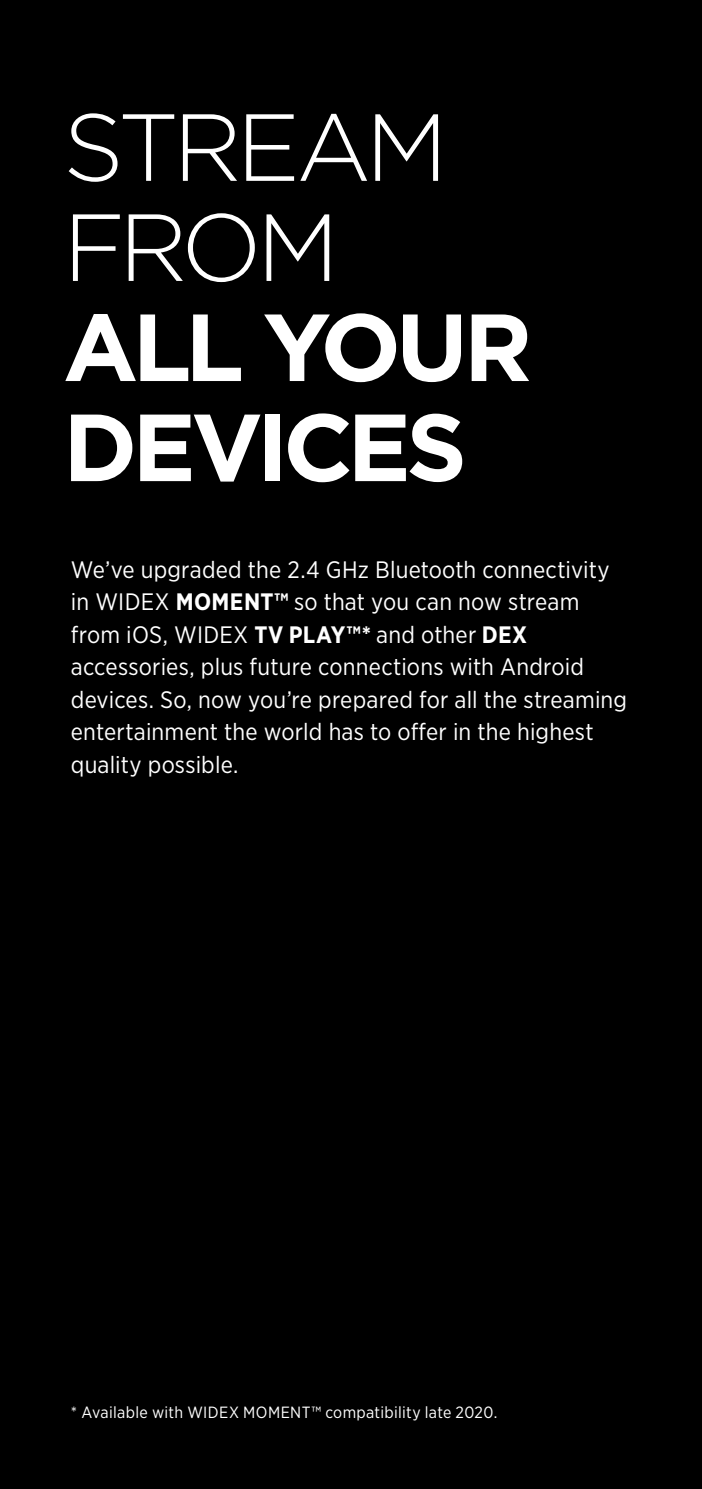
<style>
.page{position:relative;width:702px;height:1489px;background:#fff}
.page>*{position:absolute;margin:0;border:0;box-sizing:border-box;transform-origin:0 0}
.t1{font:700 95px/100px "Gotham";letter-spacing:-.06em;color:#fff}
.t2{font:300 95px/100px "Gotham";letter-spacing:-.065em;color:#fff}
.t3{font:23.75px/32.5px "Gotham Narrow";letter-spacing:.005em;color:#fff}
.t4{font:16.25px "Gotham Narrow";letter-spacing:.02em;color:#fff}
.s1{font-weight:700}
</style>
<div class="page">
<div style="left:0;top:0;width:702px;height:1488px;background:#000"></div>
<h1 class="t2" style="left:63px;top:95px;width:386px">STREAM<br>FROM</h1>
<h1 class="t1" style="left:63px;top:297px;width:471px">ALL YOUR<br>DEVICES</h1>
<p class="t3" style="left:71px;top:552px;width:557px">We’ve upgraded the 2.4 GHz Bluetooth connectivity in WIDEX <span class="s1">MOMENT™</span> so that you can now stream from iOS, WIDEX <span class="s1">TV PLAY™*</span> and other <span class="s1">DEX </span>accessories, plus future connections with Android devices. So, now you’re prepared for all the streaming entertainment the world has to offer in the highest quality possible.</p>
<p class="t4" style="left:71px;top:1402px;width:428px">* Available with WIDEX MOMENT™ compatibility late 2020.</p>
</div>
